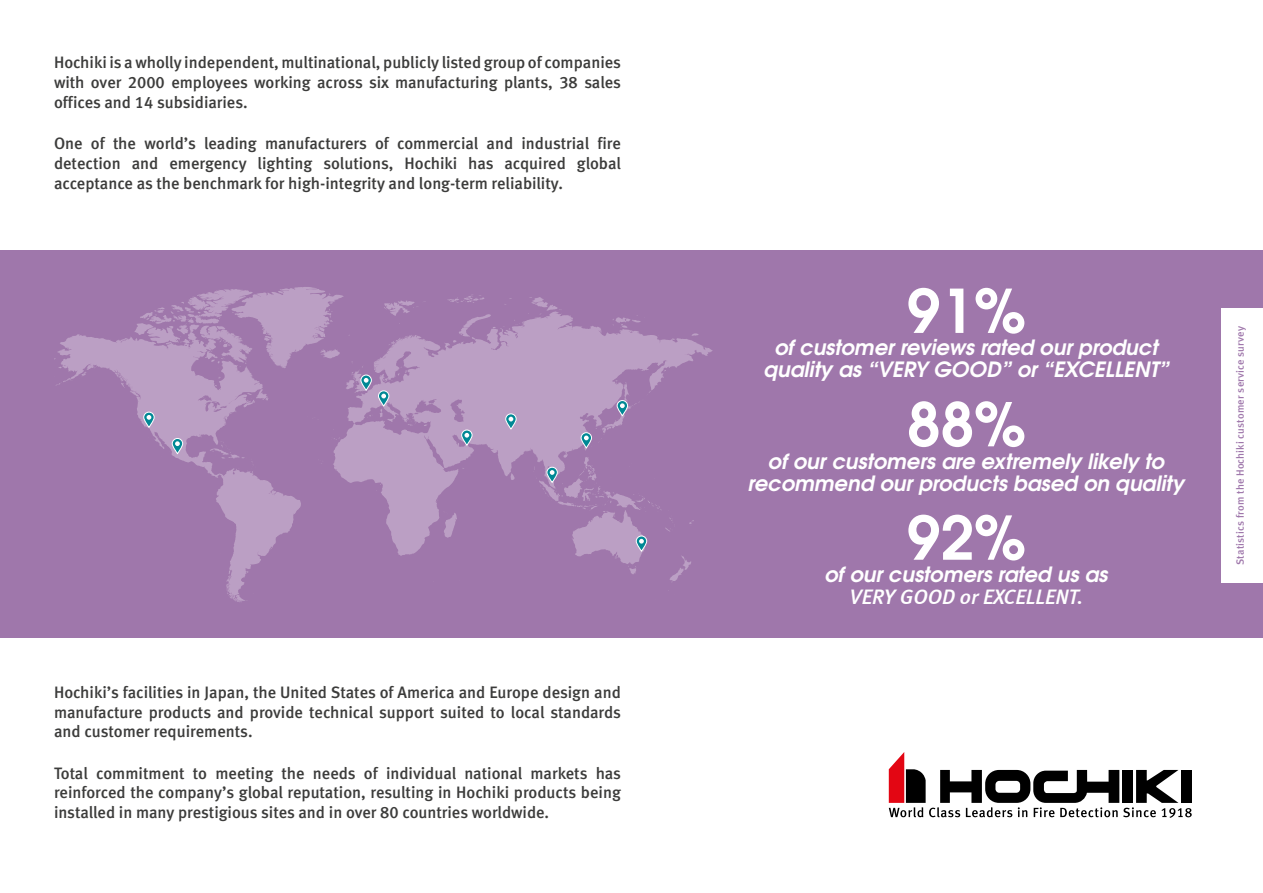
<style>
.page{position:relative;width:1263px;height:893px;background:#fff}
.page>*{position:absolute;margin:0;border:0;box-sizing:border-box;transform-origin:0 0}
.t1{font:700 60px "Te X Gyre Adventor";color:#fff}
.t2{font:italic 700 21px/22.2px "Te X Gyre Adventor";color:#fff;text-align:center}
.t3{font:italic 21px "Meta Medium LF";color:#fff}
.t4{font:16.5px/19.8px "Meta Medium CELF";color:#3c3c3b;text-align:justify}
.t5{font:10.5px "Meta Medium CELF";letter-spacing:.02em;color:#9f77ab}
</style>
<div class="page">
<div style="left:0;top:251px;width:1263px;height:387px;background:#9f77ab"></div>
<div style="left:1221px;top:308px;width:42px;height:275px;background:#fff"></div>
<svg style="left:54px;top:287px;width:659px;height:315px"></svg>
<svg style="left:360px;top:375px;width:12px;height:16px"></svg>
<svg style="left:364px;top:378px;width:5px;height:5px"></svg>
<svg style="left:461px;top:430px;width:11px;height:15px"></svg>
<svg style="left:464px;top:433px;width:5px;height:5px"></svg>
<svg style="left:172px;top:438px;width:11px;height:16px"></svg>
<svg style="left:175px;top:441px;width:5px;height:5px"></svg>
<svg style="left:143px;top:412px;width:12px;height:16px"></svg>
<svg style="left:147px;top:415px;width:4px;height:5px"></svg>
<svg style="left:378px;top:390px;width:11px;height:16px"></svg>
<svg style="left:381px;top:394px;width:5px;height:4px"></svg>
<svg style="left:505px;top:413px;width:12px;height:16px"></svg>
<svg style="left:509px;top:417px;width:4px;height:4px"></svg>
<svg style="left:546px;top:467px;width:12px;height:16px"></svg>
<svg style="left:550px;top:470px;width:4px;height:5px"></svg>
<svg style="left:581px;top:432px;width:11px;height:16px"></svg>
<svg style="left:584px;top:436px;width:5px;height:4px"></svg>
<svg style="left:617px;top:400px;width:11px;height:16px"></svg>
<svg style="left:620px;top:403px;width:5px;height:5px"></svg>
<svg style="left:636px;top:536px;width:11px;height:15px"></svg>
<svg style="left:639px;top:539px;width:5px;height:5px"></svg>
<svg style="left:889px;top:752px;width:303px;height:66px"></svg>
<p class="t4" style="left:54px;top:53px;width:568px">Hochiki is a wholly independent, multinational, publicly listed group of companies with over 2000 employees working across six manufacturing plants, 38 sales offices and 14 subsidiaries.</p>
<p class="t4" style="left:54px;top:133px;width:568px">One of the world’s leading manufacturers of commercial and industrial fire detection and emergency lighting solutions, Hochiki has acquired global acceptance as the benchmark for high-integrity and long-term reliability.</p>
<p class="t4" style="left:54px;top:682px;width:568px">Hochiki’s facilities in Japan, the United States of America and Europe design and manufacture products and provide technical support suited to local standards and customer requirements.</p>
<p class="t4" style="left:54px;top:763px;width:568px">Total commitment to meeting the needs of individual national markets has reinforced the company’s global reputation, resulting in Hochiki products being installed in many prestigious sites and in over 80 countries worldwide.</p>
<p class="t1" style="left:907px;top:259px;width:120px">91%</p>
<p class="t2" style="left:764px;top:356px;width:407px">quality as “VERY GOOD” or “EXCELLENT”</p>
<p class="t1" style="left:907px;top:372px;width:120px">88%</p>
<p class="t2" style="left:748px;top:448px;width:438px">of our customers are extremely likely to recommend our products based on quality</p>
<p class="t2" style="left:775px;top:334px;width:385px">of customer reviews rated our product</p>
<p class="t1" style="left:907px;top:486px;width:120px">92%</p>
<p class="t3" style="left:849px;top:584px;width:235px">VERY GOOD or EXCELLENT.</p>
<p class="t2" style="left:825px;top:561px;width:285px">of our customers rated us as</p>
<p class="t5" style="left:1234px;top:565px;width:241px;rotate:-90deg">Statistics from the Hochiki customer service survey</p>
</div>
